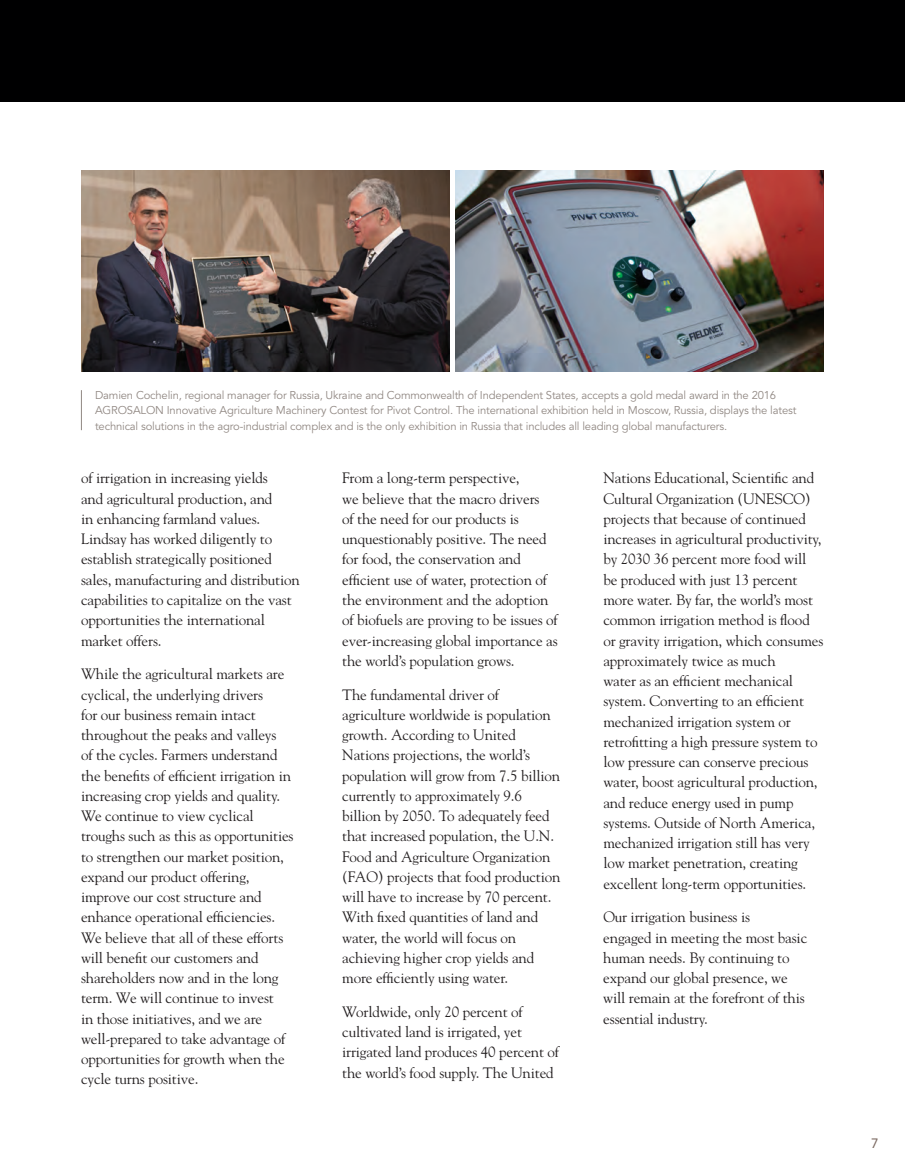
<style>
.page{position:relative;width:905px;height:1175px;background:#fff}
.page>*{position:absolute;margin:0;border:0;box-sizing:border-box;transform-origin:0 0}
.t1{font:15px/20.2px "Goudy Std";letter-spacing:-.01em;color:#231f20}
.t2{font:13.5px "Avenir LT Std";color:#7c6a62}
.t3{font:11.25px/15.8px "Avenir LT Std";letter-spacing:-.015em;color:#918883}
</style>
<div class="page">
<div style="left:0;top:0;width:904px;height:102px;background:#000001"></div>
<img style="left:81px;top:170px;width:368px;height:202px">
<hr style="left:81px;top:390px;width:1px;height:40px;background:#918883">
<img style="left:455px;top:170px;width:369px;height:202px">
<p class="t3" style="left:95px;top:387px;width:703px">Damien Cochelin, regional manager for Russia, Ukraine and Commonwealth of Independent States, accepts a gold medal award in the 2016<br>AGROSALON Innovative Agriculture Machinery Contest for Pivot Control. The international exhibition held in Moscow, Russia, displays the latest technical solutions in the agro-industrial complex and is the only exhibition in Russia that includes all leading global manufacturers.</p>
<p class="t1" style="left:342px;top:468px;width:217px">From a long-term perspective,<br>we believe that the macro drivers<br>of the need for our products is unquestionably positive. The need for food, the conservation and efficient use of water, protection of the environment and the adoption of biofuels are proving to be issues of ever-increasing global importance as the world’s population grows.</p>
<p class="t1" style="left:342px;top:684px;width:220px">The fundamental driver of agriculture worldwide is population growth. According to United Nations projections, the world’s population will grow from 7.5 billion currently to approximately 9.6 billion by 2050. To adequately feed that increased population, the U.N.<br>Food and Agriculture Organization (FAO) projects that food production will have to increase by 70 percent.<br>With fixed quantities of land and water, the world will focus on achieving higher crop yields and more efficiently using water.</p>
<p class="t1" style="left:342px;top:1001px;width:218px">Worldwide, only 20 percent of cultivated land is irrigated, yet irrigated land produces 40 percent of the world’s food supply. The United</p>
<p class="t1" style="left:81px;top:468px;width:220px">of irrigation in increasing yields<br>and agricultural production, and<br>in enhancing farmland values.<br>Lindsay has worked diligently to establish strategically positioned sales, manufacturing and distribution capabilities to capitalize on the vast opportunities the international market offers.</p>
<p class="t1" style="left:81px;top:663px;width:214px">While the agricultural markets are cyclical, the underlying drivers<br>for our business remain intact throughout the peaks and valleys<br>of the cycles. Farmers understand the benefits of efficient irrigation in increasing crop yields and quality.<br>We continue to view cyclical troughs such as this as opportunities to strengthen our market position, expand our product offering, improve our cost structure and enhance operational efficiencies.<br>We believe that all of these efforts will benefit our customers and shareholders now and in the long term. We will continue to invest<br>in those initiatives, and we are well-prepared to take advantage of opportunities for growth when the cycle turns positive.</p>
<p class="t1" style="left:603px;top:468px;width:221px">Nations Educational, Scientific and Cultural Organization (UNESCO) projects that because of continued increases in agricultural productivity, by 2030 36 percent more food will be produced with just 13 percent more water. By far, the world’s most common irrigation method is flood or gravity irrigation, which consumes approximately twice as much<br>water as an efficient mechanical system. Converting to an efficient mechanized irrigation system or retrofitting a high pressure system to low pressure can conserve precious water, boost agricultural production, and reduce energy used in pump systems. Outside of North America, mechanized irrigation still has very low market penetration, creating excellent long-term opportunities.</p>
<p class="t1" style="left:603px;top:906px;width:205px">Our irrigation business is<br>engaged in meeting the most basic human needs. By continuing to expand our global presence, we will remain at the forefront of this essential industry.</p>
<p class="t2" style="left:871px;top:1135px;width:9px">7</p>
</div>
